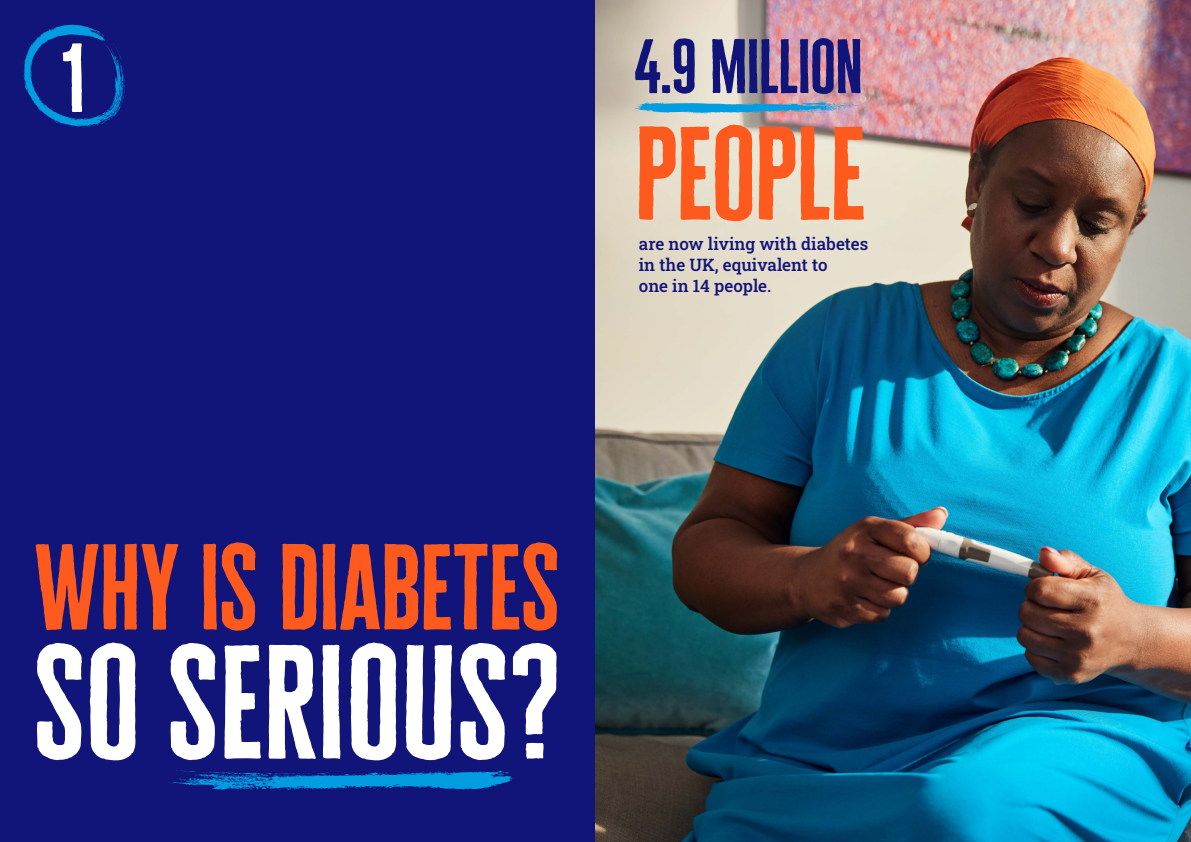
<style>
.page{position:relative;width:1191px;height:842px;background:#fff}
.page>*{position:absolute;margin:0;border:0;box-sizing:border-box;transform-origin:0 0}
.t1{font:700 132.3px "Diabetes UK Cheddar";color:#fff}
.t2{font:700 108.6px "Diabetes UK Cheddar";letter-spacing:-.015em;color:#ff5a1d}
.t3{font:700 99.8px "Diabetes UK Cheddar";letter-spacing:-.005em;color:#ff5a1d}
.t4{font:700 80px "Diabetes UK Cheddar";color:#fff}
.t5{font:700 62.9px "Diabetes UK Cheddar";letter-spacing:-.015em;color:#111478}
.t6{font:500 17px/21px "Roboto Slab";color:#111478}
</style>
<div class="page">
<div style="left:0;top:0;width:604px;height:842px;background:#111478"></div>
<svg style="left:169px;top:770px;width:343px;height:21px"></svg>
<svg style="left:23px;top:25px;width:102px;height:102px"></svg>
<img style="left:595px;top:0;width:596px;height:842px">
<img style="left:634px;top:101px;width:246px;height:13px">
<h3 class="t4" style="left:62px;top:27px;width:26px">1</h3>
<h3 class="t5" style="left:634px;top:27px;width:231px">4.9 MILLION</h3>
<h2 class="t2" style="left:634px;top:105px;width:233px">PEOPLE</h2>
<p class="t6" style="left:639px;top:232px;width:231px">are now living with diabetes in the UK, equivalent to<br>one in 14 people.</p>
<h3 class="t3" style="left:35px;top:524px;width:527px">WHY IS DIABETES</h3>
<h1 class="t1" style="left:33px;top:619px;width:530px">SO SERIOUS?</h1>
</div>
